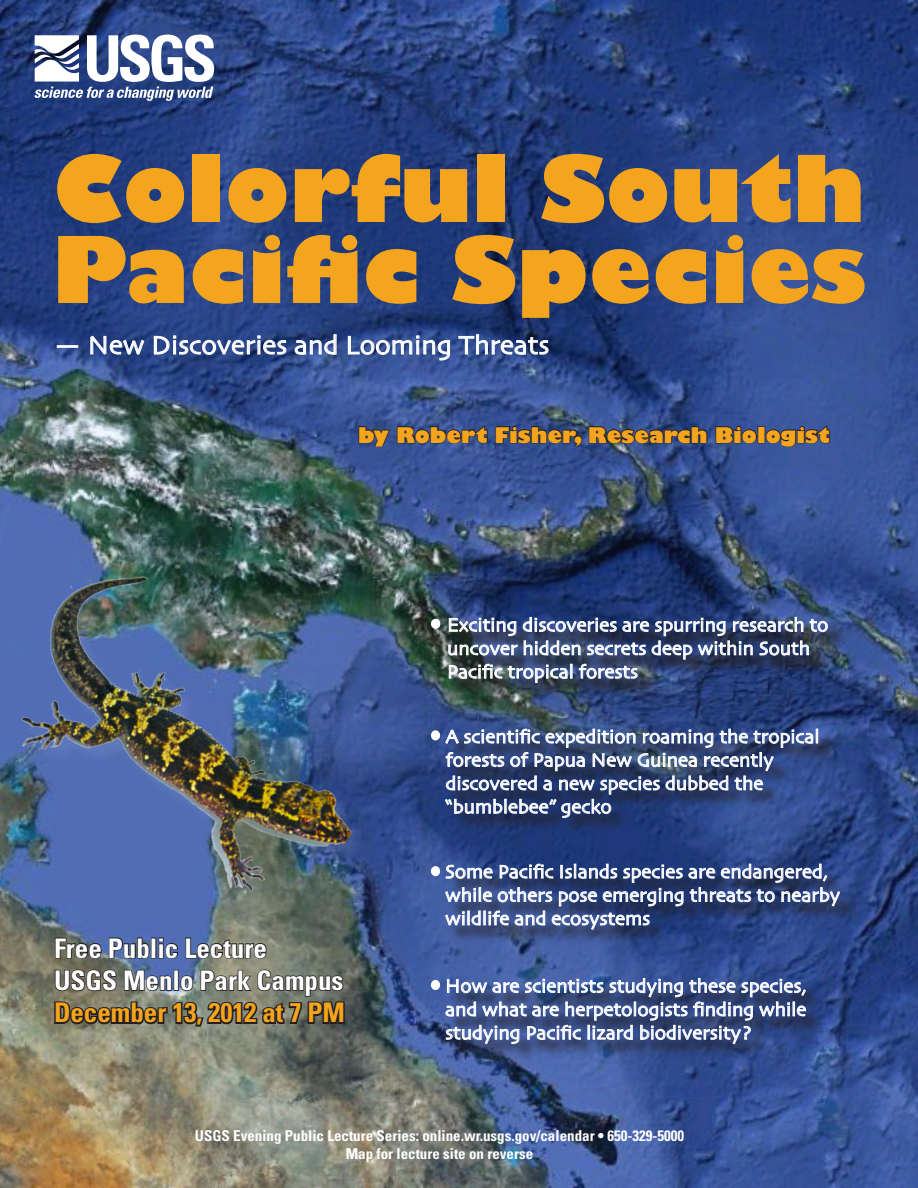
<style>
.page{position:relative;width:918px;height:1188px;background:#fff}
.page>*{position:absolute;margin:0;border:0;box-sizing:border-box;transform-origin:0 0}
.t1{font:800 90px "Gill Sans";color:#f5a41d}
.t2{font:700 condensed 27px "Univers";color:#fff}
.t3{font:27px "Skia";color:#fff}
.t4{font:700 condensed 27px "Univers";color:#f5a41d}
.t5{font:800 21px "Gill Sans";color:#f5a41d}
.t6{font:19.5px/23.4px "Skia";color:#fff}
.t7{font:700 condensed 15px "Univers";color:#fff}
</style>
<div class="page">
<img style="left:0;top:0;width:918px;height:1188px">
<img style="left:0;top:532px;width:411px;height:401px">
<svg style="left:34px;top:35px;width:180px;height:66px"></svg>
<div style="left:57px;top:345px;width:21px;height:3px;border:1px solid #fff"></div>
<svg style="left:90px;top:335px;width:55px;height:31px;background:#496096"></svg>
<svg style="left:154px;top:322px;width:133px;height:66px;background:#38518c"></svg>
<svg style="left:294px;top:334px;width:43px;height:21px"></svg>
<svg style="left:348px;top:335px;width:102px;height:26px;background:#5b71a6"></svg>
<svg style="left:458px;top:322px;width:91px;height:66px;background:#3e568e"></svg>
<svg style="left:358px;top:424px;width:130px;height:24px;background:#324678"></svg>
<svg style="left:495px;top:425px;width:213px;height:22px;background:#2d3e67"></svg>
<svg style="left:715px;top:425px;width:43px;height:19px"></svg>
<div style="left:757px;top:426px;width:8px;height:17px;border:2px solid #231f20"></div>
<svg style="left:765px;top:424px;width:66px;height:24px;background:#34477a"></svg>
<svg style="left:53px;top:937px;width:293px;height:106px;background:#616562"></svg>
<svg style="left:449px;top:866px;width:409px;height:81px;background:#324c8d"></svg>
<svg style="left:445px;top:849px;width:396px;height:87px;background:#455889"></svg>
<div style="left:431px;top:866px;width:9px;height:10px;background:#fff;border-radius:50%"></div>
<svg style="left:448px;top:732px;width:389px;height:104px;background:#284281"></svg>
<svg style="left:445px;top:715px;width:373px;height:110px;background:#485b88"></svg>
<div style="left:431px;top:730px;width:9px;height:10px;background:#fff;border-radius:50%"></div>
<svg style="left:449px;top:981px;width:375px;height:81px;background:#354e8d"></svg>
<svg style="left:445px;top:964px;width:361px;height:87px;background:#556898"></svg>
<div style="left:431px;top:980px;width:9px;height:10px;background:#fff;border-radius:50%"></div>
<div style="left:434px;top:620px;width:412px;height:81px;background:#231f20;opacity:.75"></div>
<svg style="left:451px;top:620px;width:395px;height:81px;background:#2e446d"></svg>
<img style="left:448px;top:603px;width:380px;height:87px">
<div style="left:431px;top:619px;width:9px;height:10px;background:#fff;border-radius:50%"></div>
<p class="t1" style="left:53px;top:132px;width:814px">Colorful South</p>
<p class="t1" style="left:51px;top:213px;width:817px">Pacific Species</p>
<p class="t3" style="left:54px;top:329px;width:497px">— New Discoveries and Looming Threats</p>
<p class="t5" style="left:358px;top:422px;width:473px">by Robert Fisher, Research Biologist</p>
<p class="t6" style="left:447px;top:614px;width:383px">Exciting discoveries are spurring research to uncover hidden secrets deep within South<br>Pacific tropical forests</p>
<p class="t6" style="left:446px;top:726px;width:375px">A scientific expedition roaming the tropical forests of Papua New Guinea recently</p>
<p class="t6" style="left:446px;top:773px;width:319px">discovered a new species dubbed the</p>
<p class="t6" style="left:446px;top:796px;width:168px">“bumblebee” gecko</p>
<p class="t2" style="left:54px;top:932px;width:214px">Free Public Lecture</p>
<p class="t2" style="left:54px;top:964px;width:291px">USGS Menlo Park Campus</p>
<p class="t4" style="left:54px;top:996px;width:292px">December 13, 2012 at 7 PM</p>
<p class="t6" style="left:445px;top:861px;width:397px">Some Pacific Islands species are endangered, while others pose emerging threats to nearby wildlife and ecosystems</p>
<p class="t6" style="left:445px;top:976px;width:363px">How are scientists studying these species,</p>
<p class="t6" style="left:445px;top:999px;width:363px">and what are herpetologists finding while</p>
<p class="t6" style="left:445px;top:1022px;width:308px">studying Pacific lizard biodiversity?</p>
<p class="t7" style="left:195px;top:1126px;width:491px">USGS Evening Public Lecture Series: online.wr.usgs.gov/calendar • 650-329-5000</p>
<p class="t7" style="left:346px;top:1144px;width:189px">Map for lecture site on reverse</p>
</div>
